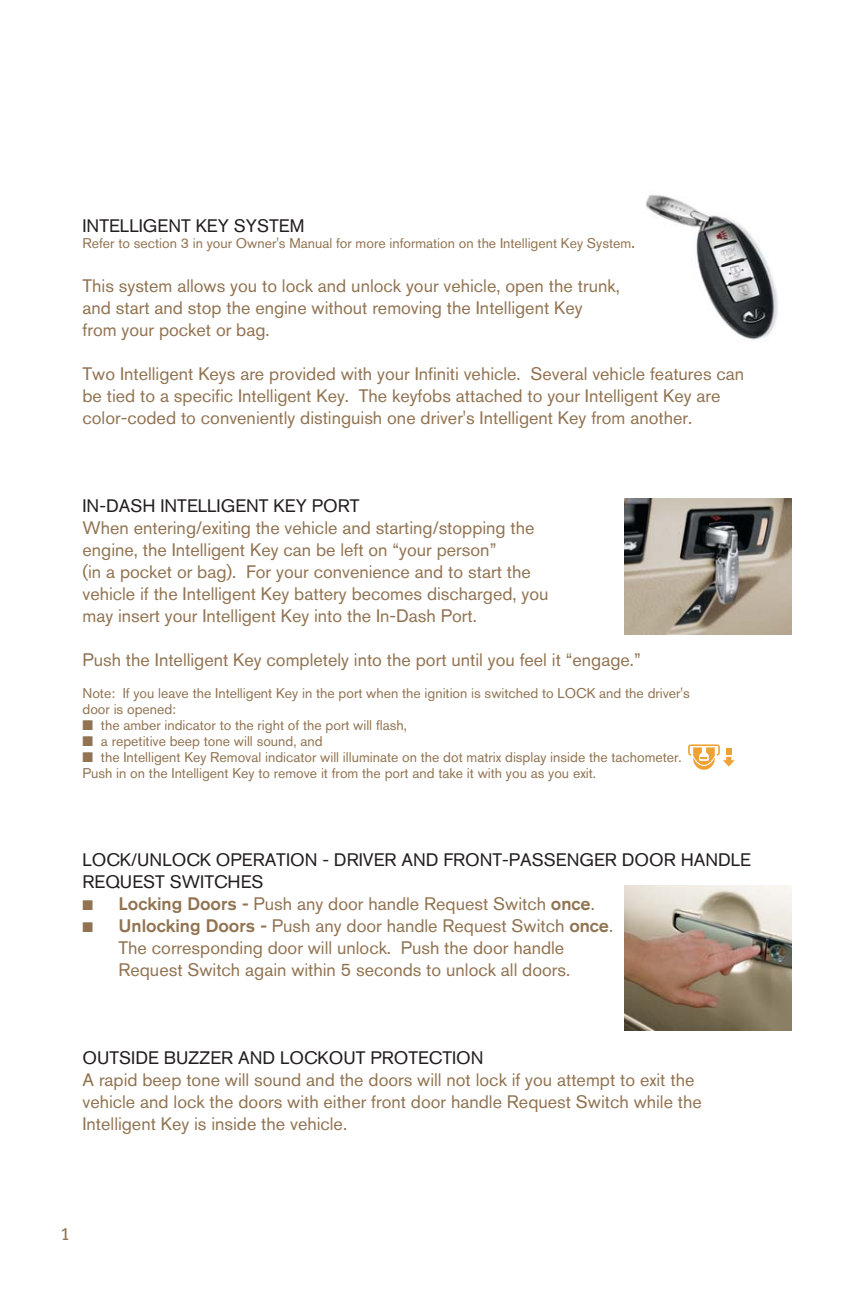
<style>
.page{position:relative;width:864px;height:1296px;background:#fff}
.page>*{position:absolute;margin:0;border:0;box-sizing:border-box;transform-origin:0 0}
.t1{font:18px/22px "Nissan AG";color:#917351}
.t2{font:18px/22px "Nissan AG";color:#231f20}
.t3{font:18px "Meta Plus Book Caps";color:#917351}
.t4{font:14px/16px "Nissan AG";color:#917351}
.s1{font-size:18px}
.s2{color:#231f20}
.s3{font-weight:500}
</style>
<div class="page">
<svg style="left:624px;top:194px;width:168px;height:837px"></svg>
<p class="t2" style="left:83px;top:217px;width:223px">INTELLIGENT KEY SYSTEM</p>
<p class="t4" style="left:82px;top:236px;width:554px">Refer to section 3 in your Owner's Manual for more information on the Intelligent Key System<span class="s1">.</span></p>
<p class="t1" style="left:82px;top:276px;width:539px">This system allows you to lock and unlock your vehicle, open the trunk, and start and stop the engine without removing the Intelligent Key from your pocket or bag.</p>
<p class="t1" style="left:82px;top:364px;width:663px">Two Intelligent Keys are provided with your Infiniti vehicle. Several vehicle features can be tied to a specific Intelligent Key. The keyfobs attached to your Intelligent Key are color-coded to conveniently distinguish one driver's Intelligent Key from another.</p>
<p class="t1" style="left:82px;top:496px;width:468px"><span class="s2">IN-DASH INTELLIGENT KEY PORT<br></span>When entering/exiting the vehicle and starting/stopping the engine, the Intelligent Key can be left on “your person”<br>(in a pocket or bag). For your convenience and to start the vehicle if the Intelligent Key battery becomes discharged, you may insert your Intelligent Key into the In-Dash Port.</p>
<p class="t1" style="left:82px;top:650px;width:560px">Push the Intelligent Key completely into the port until you feel it “engage.”</p>
<p class="t4" style="left:82px;top:686px;width:609px">Note: If you leave the Intelligent Key in the port when the ignition is switched to LOCK and the driver's door is opened:</p>
<p class="t4" style="left:82px;top:718px;width:326px">■ the amber indicator to the right of the port will flash,</p>
<p class="t4" style="left:82px;top:734px;width:242px">■ a repetitive beep tone will sound, and</p>
<p class="t4" style="left:82px;top:750px;width:601px">■ the Intelligent Key Removal indicator will illuminate on the dot matrix display inside the tachometer.<br>Push in on the Intelligent Key to remove it from the port and take it with you as you exit.</p>
<p class="t2" style="left:82px;top:851px;width:670px">LOCK/UNLOCK OPERATION - DRIVER AND FRONT-PASSENGER DOOR HANDLE<br>REQUEST SWITCHES</p>
<p class="t1" style="left:82px;top:895px;width:514px">■ <span class="s3">Locking Doors -</span> Push any door handle Request Switch <span class="s3">once</span>.</p>
<p class="t1" style="left:118px;top:917px;width:496px;text-indent:-36px">■ <span class="s3">Unlocking Doors -</span> Push any door handle Request Switch <span class="s3">once</span>.<br>The corresponding door will unlock. Push the door handle<br>Request Switch again within 5 seconds to unlock all doors.</p>
<p class="t1" style="left:82px;top:1049px;width:621px"><span class="s2">OUTSIDE BUZZER AND LOCKOUT PROTECTION<br></span>A rapid beep tone will sound and the doors will not lock if you attempt to exit the vehicle and lock the doors with either front door handle Request Switch while the Intelligent Key is inside the vehicle.</p>
<p class="t3" style="left:60px;top:1223px;width:11px">1</p>
</div>
